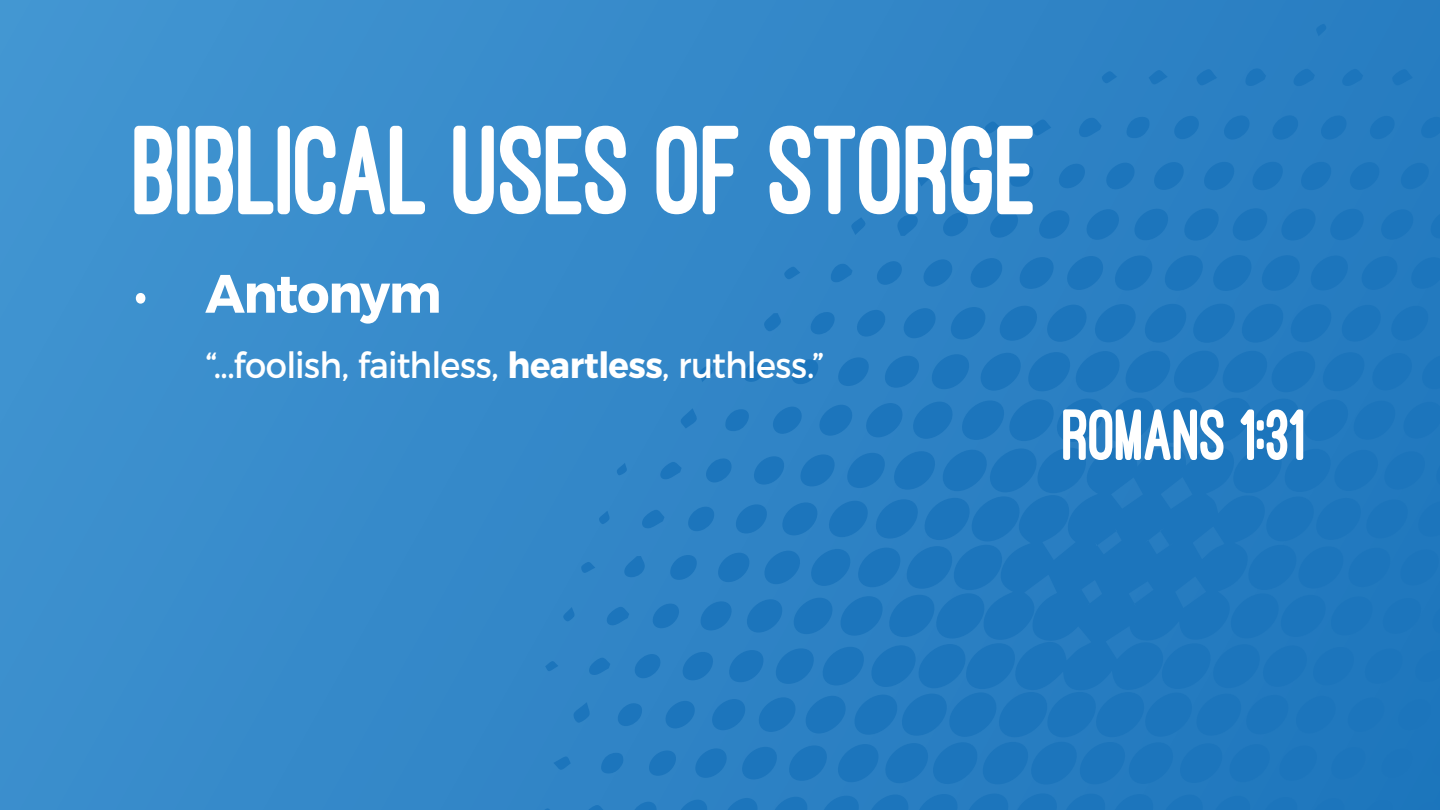
<style>
.page{position:relative;width:1440px;height:810px;background:#fff}
.page>*{position:absolute;margin:0;border:0;box-sizing:border-box;transform-origin:0 0}
.t1{font:800 131.25px "Ostrich Sans";letter-spacing:-.03em;color:#fff;scale:.94 1}
.t2{font:800 75px "Ostrich Sans";letter-spacing:-.025em;color:#fff;scale:.94 1}
.t3{font:700 54px "Montserrat";letter-spacing:-.025em;color:#fff;scale:.94 1}
.t4{font:36px "Montserrat";letter-spacing:-.02em;color:#fff;scale:.94 1}
.s1{font-weight:400}
.s2{font-weight:700}
</style>
<div class="page">
<div style="left:0;top:0;width:1440px;height:810px;background:linear-gradient(to right,#3f92cf,#277cc0)"></div>
<svg style="left:1045px;top:304px;width:338px;height:39px;background:#2078be"></svg>
<svg style="left:1113px;top:255px;width:42px;height:36px;background:#2178be"></svg>
<svg style="left:1163px;top:255px;width:42px;height:36px;background:#2078be"></svg>
<svg style="left:1211px;top:255px;width:91px;height:36px;background:#2078be"></svg>
<svg style="left:818px;top:793px;width:434px;height:17px;background:#2078be"></svg>
<svg style="left:997px;top:306px;width:42px;height:35px"></svg>
<svg style="left:1389px;top:306px;width:42px;height:35px"></svg>
<svg style="left:1308px;top:255px;width:42px;height:36px;background:#1f77bd"></svg>
<svg style="left:1065px;top:256px;width:40px;height:34px"></svg>
<svg style="left:1359px;top:256px;width:41px;height:34px"></svg>
<svg style="left:770px;top:797px;width:40px;height:13px"></svg>
<svg style="left:948px;top:307px;width:40px;height:33px"></svg>
<svg style="left:1230px;top:208px;width:39px;height:33px"></svg>
<svg style="left:1439px;top:307px;width:1px;height:32px"></svg>
<svg style="left:1182px;top:208px;width:39px;height:33px"></svg>
<svg style="left:1260px;top:797px;width:40px;height:13px"></svg>
<svg style="left:1279px;top:208px;width:39px;height:33px"></svg>
<svg style="left:1017px;top:257px;width:39px;height:32px"></svg>
<svg style="left:1409px;top:257px;width:31px;height:32px"></svg>
<svg style="left:1328px;top:209px;width:38px;height:31px"></svg>
<svg style="left:1132px;top:208px;width:38px;height:33px"></svg>
<svg style="left:1085px;top:209px;width:36px;height:31px"></svg>
<svg style="left:723px;top:798px;width:36px;height:12px"></svg>
<svg style="left:1310px;top:798px;width:37px;height:12px"></svg>
<svg style="left:901px;top:308px;width:37px;height:30px"></svg>
<svg style="left:1379px;top:209px;width:36px;height:31px"></svg>
<svg style="left:969px;top:258px;width:35px;height:30px"></svg>
<svg style="left:1037px;top:210px;width:34px;height:29px"></svg>
<svg style="left:1250px;top:162px;width:35px;height:28px"></svg>
<svg style="left:1348px;top:162px;width:33px;height:28px"></svg>
<svg style="left:1299px;top:162px;width:34px;height:28px"></svg>
<svg style="left:1202px;top:162px;width:34px;height:28px"></svg>
<svg style="left:1152px;top:162px;width:34px;height:28px"></svg>
<svg style="left:1429px;top:210px;width:11px;height:29px"></svg>
<svg style="left:676px;top:799px;width:33px;height:11px"></svg>
<svg style="left:922px;top:259px;width:32px;height:28px"></svg>
<svg style="left:855px;top:310px;width:32px;height:27px"></svg>
<svg style="left:1105px;top:163px;width:31px;height:27px"></svg>
<svg style="left:1362px;top:800px;width:33px;height:10px"></svg>
<svg style="left:1399px;top:163px;width:32px;height:26px"></svg>
<svg style="left:988px;top:211px;width:32px;height:27px"></svg>
<svg style="left:1271px;top:115px;width:29px;height:25px"></svg>
<svg style="left:1057px;top:163px;width:30px;height:26px"></svg>
<svg style="left:630px;top:802px;width:28px;height:8px"></svg>
<svg style="left:1222px;top:115px;width:29px;height:25px"></svg>
<svg style="left:1319px;top:115px;width:29px;height:25px"></svg>
<svg style="left:1368px;top:116px;width:28px;height:23px"></svg>
<svg style="left:941px;top:213px;width:29px;height:24px"></svg>
<svg style="left:1173px;top:116px;width:27px;height:23px"></svg>
<svg style="left:875px;top:261px;width:28px;height:24px"></svg>
<svg style="left:809px;top:312px;width:27px;height:23px"></svg>
<svg style="left:1414px;top:802px;width:26px;height:8px"></svg>
<svg style="left:1419px;top:117px;width:21px;height:21px"></svg>
<svg style="left:1125px;top:117px;width:26px;height:21px"></svg>
<svg style="left:1008px;top:165px;width:26px;height:22px"></svg>
<svg style="left:897px;top:215px;width:23px;height:21px"></svg>
<svg style="left:1078px;top:117px;width:24px;height:21px"></svg>
<svg style="left:829px;top:263px;width:24px;height:20px"></svg>
<svg style="left:1244px;top:67px;width:22px;height:20px"></svg>
<svg style="left:1292px;top:69px;width:23px;height:18px"></svg>
<svg style="left:1340px;top:69px;width:23px;height:18px"></svg>
<svg style="left:962px;top:166px;width:23px;height:20px"></svg>
<svg style="left:582px;top:805px;width:23px;height:5px"></svg>
<svg style="left:764px;top:313px;width:18px;height:18px"></svg>
<svg style="left:1391px;top:69px;width:22px;height:17px"></svg>
<svg style="left:1196px;top:69px;width:21px;height:17px"></svg>
<svg style="left:1031px;top:119px;width:20px;height:17px"></svg>
<svg style="left:1149px;top:70px;width:19px;height:15px"></svg>
<svg style="left:784px;top:266px;width:16px;height:13px"></svg>
<svg style="left:917px;top:169px;width:15px;height:17px"></svg>
<svg style="left:850px;top:217px;width:16px;height:18px"></svg>
<svg style="left:1102px;top:71px;width:15px;height:13px"></svg>
<svg style="left:985px;top:121px;width:15px;height:13px"></svg>
<svg style="left:540px;top:808px;width:13px;height:2px"></svg>
<svg style="left:1316px;top:24px;width:11px;height:12px"></svg>
<svg style="left:545px;top:350px;width:895px;height:435px;background:#247bbf"></svg>
<h1 class="t1" style="left:134px;top:101px;width:967px">BIBLICAL USES OF STORGE</h1>
<h3 class="t3" style="left:134px;top:260px;width:329px"><span class="s1">•</span> Antonym</h3>
<p class="t4" style="left:205px;top:343px;width:659px">“...foolish, faithless, <span class="s2">heartless</span>, ruthless.”</p>
<h2 class="t2" style="left:1063px;top:395px;width:261px">ROMANS 1:31</h2>
</div>
